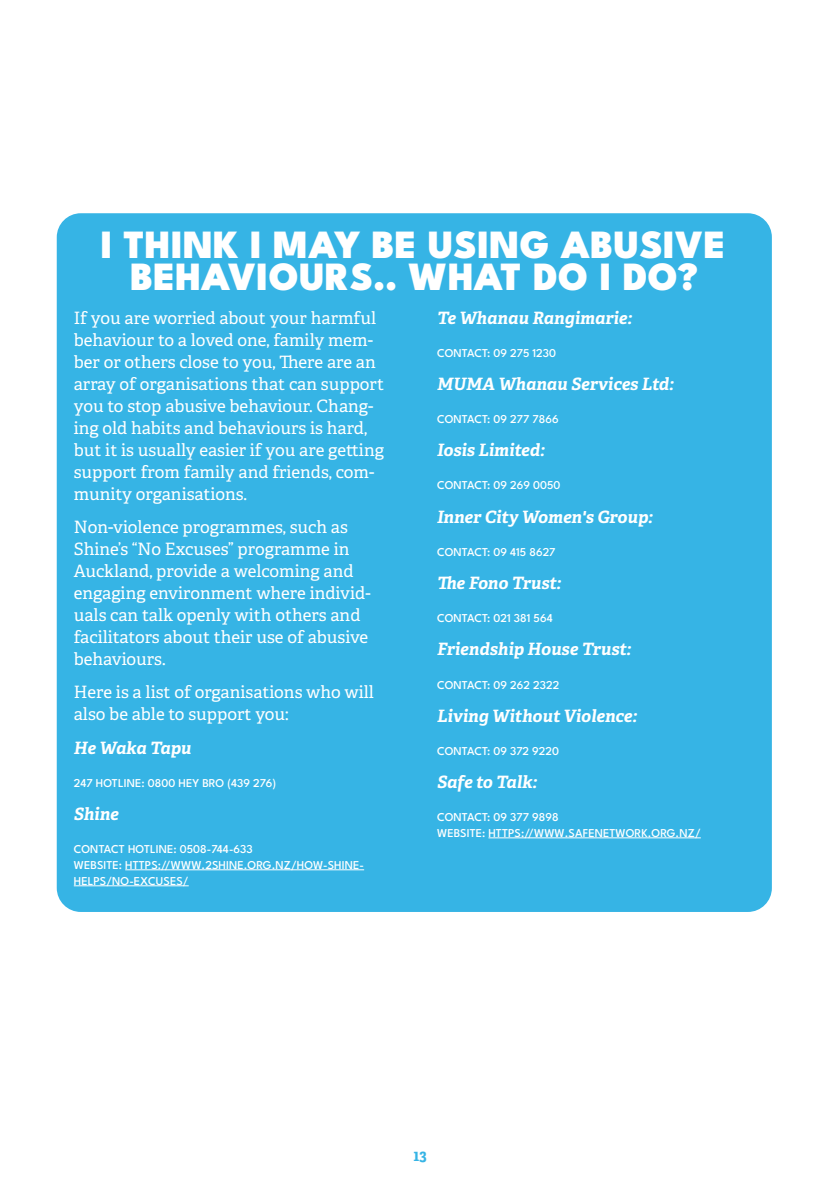
<style>
.page{position:relative;width:840px;height:1191px;background:#fff}
.page>*{position:absolute;margin:0;border:0;box-sizing:border-box;transform-origin:0 0}
.t1{font:900 40px/32px "League Spartan";letter-spacing:.005em;color:#fff;text-align:center}
.t2{font:17px/22px "Adelle";color:#fff}
.t3{font:italic 700 17px "Adelle";color:#fff}
.t4{font:700 16px "Adelle Condensed";color:#36b4e5}
.t5{font:500 12px/16px "League Spartan";letter-spacing:.005em;color:#fff}
</style>
<div class="page">
<div style="left:57px;top:213px;width:714px;height:699px;background:#36b4e5;border-radius:24px"></div>
<hr style="left:125px;top:869px;width:239px;height:1px;background:#fff">
<hr style="left:74px;top:885px;width:115px;height:1px;background:#fff">
<hr style="left:488px;top:837px;width:212px;height:1px;background:#fff">
<h1 class="t1" style="left:101px;top:225px;width:625px">I THINK I MAY BE USING ABUSIVE<br>BEHAVIOURS.. WHAT DO I DO?</h1>
<p class="t2" style="left:74px;top:307px;width:311px">If you are worried about your harmful behaviour to a loved one, family mem&shy;ber or others close to you, There are an array of organisations that can support you to stop abusive behaviour. Chang&shy;ing old habits and behaviours is hard, but it is usually easier if you are getting support from family and friends, com&shy;munity organisations.</p>
<p class="t2" style="left:74px;top:516px;width:298px">Non-violence programmes, such as<br>Shine’s “No Excuses” programme in<br>Auckland, provide a welcoming and engaging environment where individ&shy;uals can talk openly with others and facilitators about their use of abusive behaviours.</p>
<p class="t2" style="left:74px;top:681px;width:301px">Here is a list of organisations who will also be able to support you:</p>
<p class="t3" style="left:74px;top:737px;width:119px">He Waka Tapu</p>
<p class="t5" style="left:74px;top:774px;width:204px">247 HOTLINE: 0800 HEY BRO (439 276)</p>
<p class="t3" style="left:74px;top:803px;width:47px">Shine</p>
<p class="t5" style="left:74px;top:840px;width:292px">CONTACT HOTLINE: 0508-744-633<br>WEBSITE: HTTPS://WWW.2SHINE.ORG.NZ/HOW-SHINE-<br>HELPS/NO-EXCUSES/</p>
<p class="t3" style="left:437px;top:307px;width:196px">Te Whanau Rangimarie:</p>
<p class="t5" style="left:437px;top:343px;width:121px">CONTACT: 09 275 1230</p>
<p class="t3" style="left:437px;top:373px;width:238px">MUMA Whanau Services Ltd:</p>
<p class="t5" style="left:437px;top:410px;width:123px">CONTACT: 09 277 7866</p>
<p class="t3" style="left:437px;top:439px;width:109px">Iosis Limited:</p>
<p class="t5" style="left:437px;top:476px;width:125px">CONTACT: 09 269 0050</p>
<p class="t3" style="left:437px;top:506px;width:217px">Inner City Women's Group:</p>
<p class="t5" style="left:437px;top:543px;width:120px">CONTACT: 09 415 8627</p>
<p class="t3" style="left:437px;top:572px;width:126px">The Fono Trust:</p>
<p class="t5" style="left:437px;top:609px;width:117px">CONTACT: 021 381 564</p>
<p class="t3" style="left:437px;top:638px;width:196px">Friendship House Trust:</p>
<p class="t5" style="left:437px;top:675px;width:124px">CONTACT: 09 262 2322</p>
<p class="t3" style="left:437px;top:705px;width:201px">Living Without Violence:</p>
<p class="t5" style="left:437px;top:742px;width:123px">CONTACT: 09 372 9220</p>
<p class="t3" style="left:437px;top:771px;width:102px">Safe to Talk:</p>
<p class="t5" style="left:437px;top:808px;width:265px">CONTACT: 09 377 9898<br>WEBSITE: HTTPS://WWW.SAFENETWORK.ORG.NZ/</p>
<p class="t4" style="left:413px;top:1145px;width:15px">13</p>
</div>
